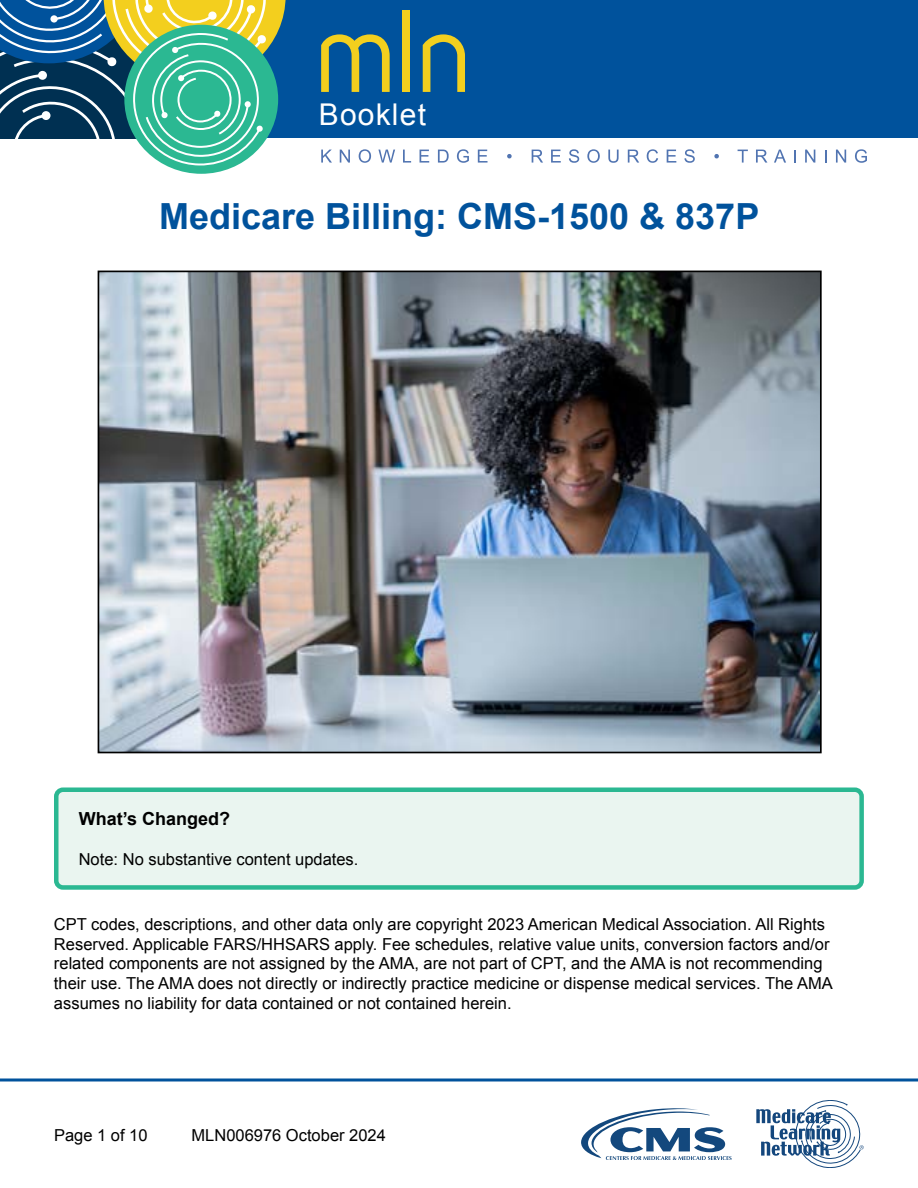
<style>
.page{position:relative;width:918px;height:1188px;background:#fff}
.page>*{position:absolute;margin:0;border:0;box-sizing:border-box;transform-origin:0 0}
.Publication_Title{font:700 36px "Arial";color:#00529c}
.t1{font:30px "Arial";letter-spacing:.04em;color:#fff}
.Callout_box_header{font:700 18px "Arial";color:#000}
.t2{font:16.5px/19.8px "Arial";color:#000}
</style>
<div class="page">
<div style="left:0;top:0;width:918px;height:138px;background:#00529c"></div>
<svg style="left:0;top:0;width:286px;height:166px"></svg>
<svg style="left:321px;top:34px;width:69px;height:58px"></svg>
<div style="left:402px;top:11px;width:8px;height:81px;background:#f3cf1e"></div>
<svg style="left:423px;top:34px;width:42px;height:58px"></svg>
<svg style="left:321px;top:150px;width:11px;height:13px"></svg>
<svg style="left:340px;top:150px;width:10px;height:13px"></svg>
<svg style="left:359px;top:149px;width:12px;height:14px"></svg>
<svg style="left:378px;top:150px;width:17px;height:13px"></svg>
<svg style="left:403px;top:150px;width:8px;height:13px"></svg>
<svg style="left:420px;top:150px;width:9px;height:13px"></svg>
<svg style="left:438px;top:150px;width:11px;height:13px"></svg>
<svg style="left:457px;top:149px;width:12px;height:14px"></svg>
<svg style="left:478px;top:150px;width:10px;height:13px"></svg>
<svg style="left:507px;top:154px;width:5px;height:4px"></svg>
<svg style="left:532px;top:150px;width:11px;height:13px"></svg>
<svg style="left:551px;top:150px;width:10px;height:13px"></svg>
<svg style="left:569px;top:149px;width:10px;height:14px"></svg>
<svg style="left:587px;top:149px;width:13px;height:14px"></svg>
<svg style="left:608px;top:150px;width:11px;height:13px"></svg>
<svg style="left:628px;top:150px;width:11px;height:13px"></svg>
<svg style="left:647px;top:149px;width:11px;height:14px"></svg>
<svg style="left:667px;top:150px;width:9px;height:13px"></svg>
<svg style="left:684px;top:149px;width:11px;height:14px"></svg>
<svg style="left:714px;top:154px;width:5px;height:4px"></svg>
<svg style="left:738px;top:150px;width:10px;height:13px"></svg>
<svg style="left:756px;top:150px;width:11px;height:13px"></svg>
<svg style="left:774px;top:150px;width:12px;height:13px"></svg>
<svg style="left:794px;top:150px;width:2px;height:13px"></svg>
<svg style="left:805px;top:150px;width:10px;height:13px"></svg>
<svg style="left:825px;top:150px;width:2px;height:13px"></svg>
<svg style="left:836px;top:150px;width:10px;height:13px"></svg>
<svg style="left:855px;top:149px;width:12px;height:14px"></svg>
<svg style="left:0;top:1078px;width:918px;height:4px;background:#3f7db4"></svg>
<svg style="left:581px;top:1108px;width:151px;height:52px"></svg>
<svg style="left:756px;top:1100px;width:108px;height:68px"></svg>
<div style="left:56px;top:790px;width:806px;height:97px;background:#eaf5f0;border-radius:7px"></div>
<div style="left:54px;top:788px;width:810px;height:102px;border:4px solid #2bb892;border-radius:7px"></div>
<img style="left:101px;top:274px;width:718px;height:476px">
<div style="left:98px;top:271px;width:724px;height:482px;border:2px solid #000"></div>
<h2 class="t1" style="left:319px;top:95px;width:109px">Booklet</h2>
<p class="Publication_Title" style="left:159px;top:192px;width:602px">Medicare Billing: CMS-1500 &amp; 837P</p>
<p class="Callout_box_header" style="left:79px;top:807px;width:153px">What’s Changed?</p>
<p class="t2" style="left:79px;top:849px;width:281px">Note: No substantive content updates.</p>
<p class="t2" style="left:54px;top:914px;width:780px">CPT codes, descriptions, and other data only are copyright 2023 American Medical Association. All Rights Reserved. Applicable FARS/HHSARS apply. Fee schedules, relative value units, conversion factors and/or related components are not assigned by the AMA, are not part of CPT, and the AMA is not recommending their use. The AMA does not directly or indirectly practice medicine or dispense medical services. The AMA assumes no liability for data contained or not contained herein.</p>
<p class="t2" style="left:54px;top:1125px;width:95px">Page 1 of 10</p>
<p class="t2" style="left:192px;top:1125px;width:196px">MLN006976 October 2024</p>
</div>
